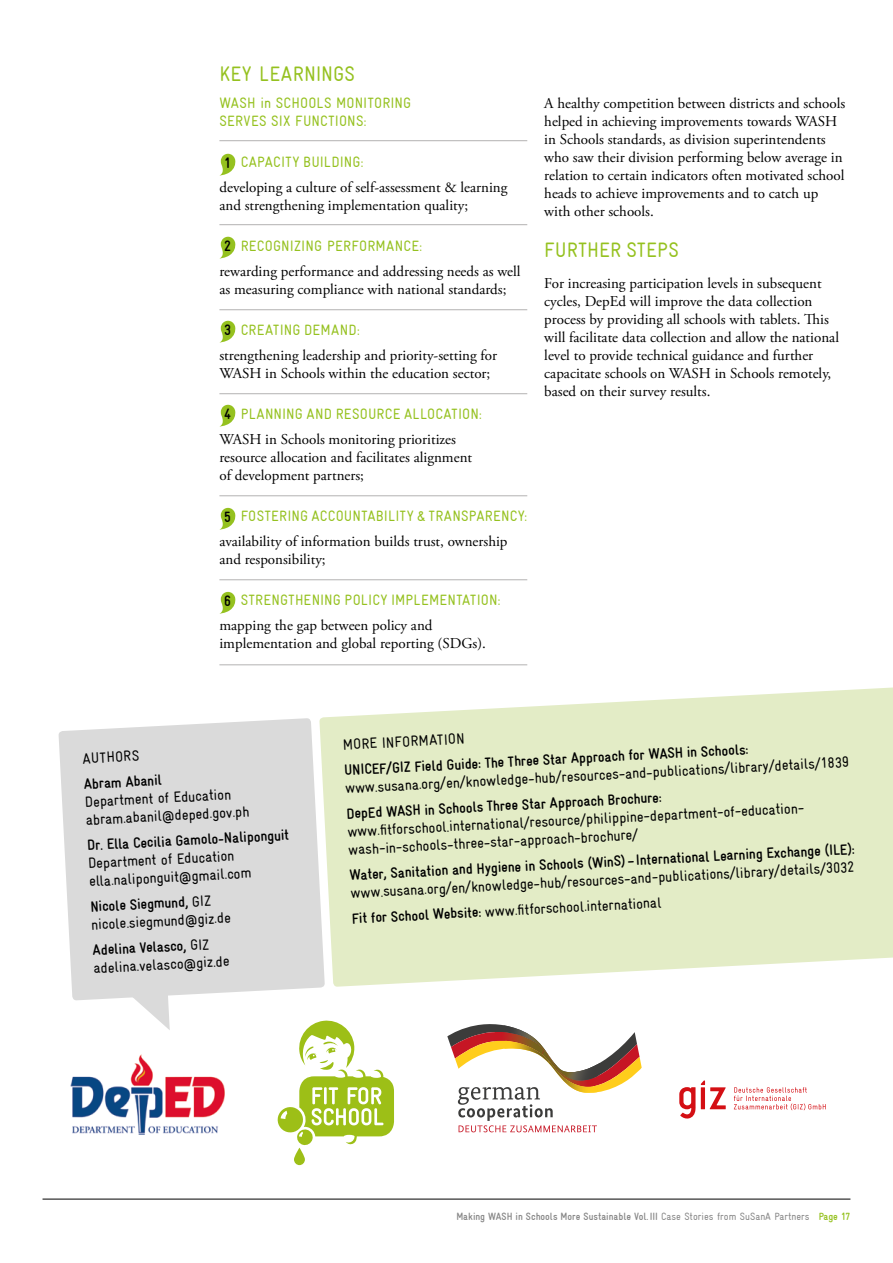
<style>
.page{position:relative;width:893px;height:1263px;background:#fff}
.page>*{position:absolute;margin:0;border:0;box-sizing:border-box;transform-origin:0 0}
.t1{font:21px "Gravur Condensed";letter-spacing:.015em;color:#95c11f}
.t2{font:15px/18px "Adobe Garamond Pro";color:#000}
.t3{font:15px/18px "Gravur Condensed";color:#000}
.t4{font:700 15px "Gravur Condensed";color:#000}
.t5{font:15px/18px "Gravur Condensed";letter-spacing:.015em;color:#95c11f}
.t6{font:700 10.5px "Gravur Condensed";color:#878787}
.s1{font-weight:700;color:#000}
.s2{font-weight:700}
.s3{font-weight:400}
.s4{color:#95c11f}
</style>
<div class="page">
<svg style="left:136px;top:1000px;width:34px;height:30px"></svg>
<svg style="left:58px;top:718px;width:264px;height:282px;background:#ddd"></svg>
<svg style="left:319px;top:687px;width:574px;height:300px;background:#e6eecc"></svg>
<hr style="left:43px;top:1199px;width:807px;height:1px;background:#000">
<svg style="left:219px;top:154px;width:17px;height:22px"></svg>
<svg style="left:220px;top:237px;width:16px;height:21px"></svg>
<svg style="left:220px;top:321px;width:16px;height:21px"></svg>
<svg style="left:220px;top:405px;width:16px;height:21px"></svg>
<svg style="left:219px;top:508px;width:17px;height:22px"></svg>
<svg style="left:219px;top:592px;width:17px;height:22px"></svg>
<hr style="left:219px;top:140px;width:308px;height:1px;background:#b3b2b2">
<hr style="left:219px;top:224px;width:308px;height:1px;background:#b3b2b2">
<hr style="left:219px;top:309px;width:308px;height:1px;background:#b3b2b2">
<hr style="left:219px;top:393px;width:308px;height:1px;background:#b3b2b2">
<hr style="left:219px;top:495px;width:308px;height:1px;background:#b3b2b2">
<hr style="left:219px;top:579px;width:308px;height:1px;background:#b3b2b2">
<hr style="left:219px;top:664px;width:308px;height:1px;background:#b3b2b2">
<svg style="left:277px;top:1020px;width:117px;height:145px"></svg>
<img style="left:70px;top:1054px;width:155px;height:81px">
<svg style="left:679px;top:1080px;width:47px;height:39px"></svg>
<svg style="left:734px;top:1087px;width:92px;height:23px"></svg>
<svg style="left:447px;top:1024px;width:195px;height:108px"></svg>
<h1 class="t1" style="left:219px;top:62px;width:137px">KEY LEARNINGS</h1>
<p class="t5" style="left:219px;top:94px;width:193px">WASH in SCHOOLS MONITORING<br>SERVES SIX FUNCTIONS:</p>
<p class="t5" style="left:224px;top:153px;width:141px"><span class="s1">1</span> CAPACITY BUILDING:</p>
<p class="t2" style="left:219px;top:179px;width:290px">developing a culture of self-assessment &amp; learning and strengthening implementation quality;</p>
<p class="t5" style="left:224px;top:237px;width:199px"><span class="s1">2</span> RECOGNIZING PERFORMANCE:</p>
<p class="t2" style="left:219px;top:263px;width:303px">rewarding performance and addressing needs as well as measuring compliance with national standards;</p>
<p class="t5" style="left:224px;top:321px;width:137px"><span class="s1">3</span> CREATING DEMAND:</p>
<p class="t2" style="left:219px;top:347px;width:279px">strengthening leadership and priority-setting for<br>WASH in Schools within the education sector;</p>
<p class="t5" style="left:224px;top:405px;width:259px"><span class="s1">4</span> PLANNING AND RESOURCE ALLOCATION:</p>
<p class="t2" style="left:219px;top:431px;width:254px">WASH in Schools monitoring prioritizes resource allocation and facilitates alignment of development partners;</p>
<p class="t5" style="left:224px;top:507px;width:304px"><span class="s1">5</span> FOSTERING ACCOUNTABILITY &amp; TRANSPARENCY:</p>
<p class="t2" style="left:219px;top:533px;width:290px">availability of information builds trust, ownership and responsibility;</p>
<p class="t5" style="left:224px;top:591px;width:278px"><span class="s1">6</span> STRENGTHENING POLICY IMPLEMENTATION:</p>
<p class="t2" style="left:219px;top:617px;width:268px">mapping the gap between policy and implementation and global reporting (SDGs).</p>
<p class="t2" style="left:544px;top:95px;width:303px">A healthy competition between districts and schools helped in achieving improvements towards WASH in Schools standards, as division superintendents who saw their division performing below average in relation to certain indicators often motivated school heads to achieve improvements and to catch up with other schools.</p>
<h1 class="t1" style="left:544px;top:238px;width:136px">FURTHER STEPS</h1>
<p class="t2" style="left:544px;top:275px;width:296px">For increasing participation levels in subsequent cycles, DepEd will improve the data collection process by providing all schools with tablets. This will facilitate data collection and allow the national level to provide technical guidance and further capacitate schools on WASH in Schools remotely, based on their survey results.</p>
<p class="t3" style="left:82px;top:749px;width:58px;rotate:-3deg">AUTHORS</p>
<p class="t4" style="left:84px;top:775px;width:80px;rotate:-3deg">Abram Abanil</p>
<p class="t3" style="left:84px;top:793px;width:165px;rotate:-3deg">Department of Education abram.abanil@deped.gov.ph</p>
<p class="t4" style="left:87px;top:837px;width:204px;rotate:-3deg">Dr. Ella Cecilia Gamolo-Naliponguit</p>
<p class="t3" style="left:88px;top:854px;width:164px;rotate:-3deg">Department of Education ella.naliponguit@gmail.com</p>
<p class="t3" style="left:90px;top:898px;width:141px;rotate:-3deg"><span class="s2">Nicole Siegmund,</span> GIZ nicole.siegmund@giz.de</p>
<p class="t3" style="left:92px;top:941px;width:138px;rotate:-3deg"><span class="s2">Adelina Velasco,</span> GIZ adelina.velasco@giz.de</p>
<p class="t3" style="left:342px;top:736px;width:123px;rotate:-3deg">MORE INFORMATION</p>
<p class="t4" style="left:344px;top:762px;width:406px;rotate:-3deg">UNICEF/GIZ Field Guide: The Three Star Approach for WASH in Schools:</p>
<p class="t3" style="left:345px;top:779px;width:506px;rotate:-3deg">www.susana.org/en/knowledge-hub/resources-and-publications/library/details/1839</p>
<p class="t4" style="left:346px;top:805px;width:317px;rotate:-3deg">DepEd WASH in Schools Three Star Approach Brochure:</p>
<p class="t3" style="left:347px;top:822px;width:467px;rotate:-3deg">www.fi tforschool.international/resource/philippine-department-of-education&shy;wash-in-schools-three-star-approach-brochure/</p>
<p class="t4" style="left:349px;top:867px;width:507px;rotate:-3deg">Water, Sanitation and Hygiene in Schools (WinS) – International Learning Exchange (ILE):</p>
<p class="t3" style="left:350px;top:880px;width:506px;line-height:25.5px;rotate:-3deg">www.susana.org/en/knowledge-hub/resources-and-publications/library/details/3032<br><span class="s2">Fit for School Website:</span> www.fi tforschool.international</p>
<p class="t6" style="left:456px;top:1211px;width:396px">Making WASH in Schools More Sustainable Vol.III <span class="s3">Case Stories from SuSanA Partners</span> <span class="s4">Page 17</span></p>
</div>
